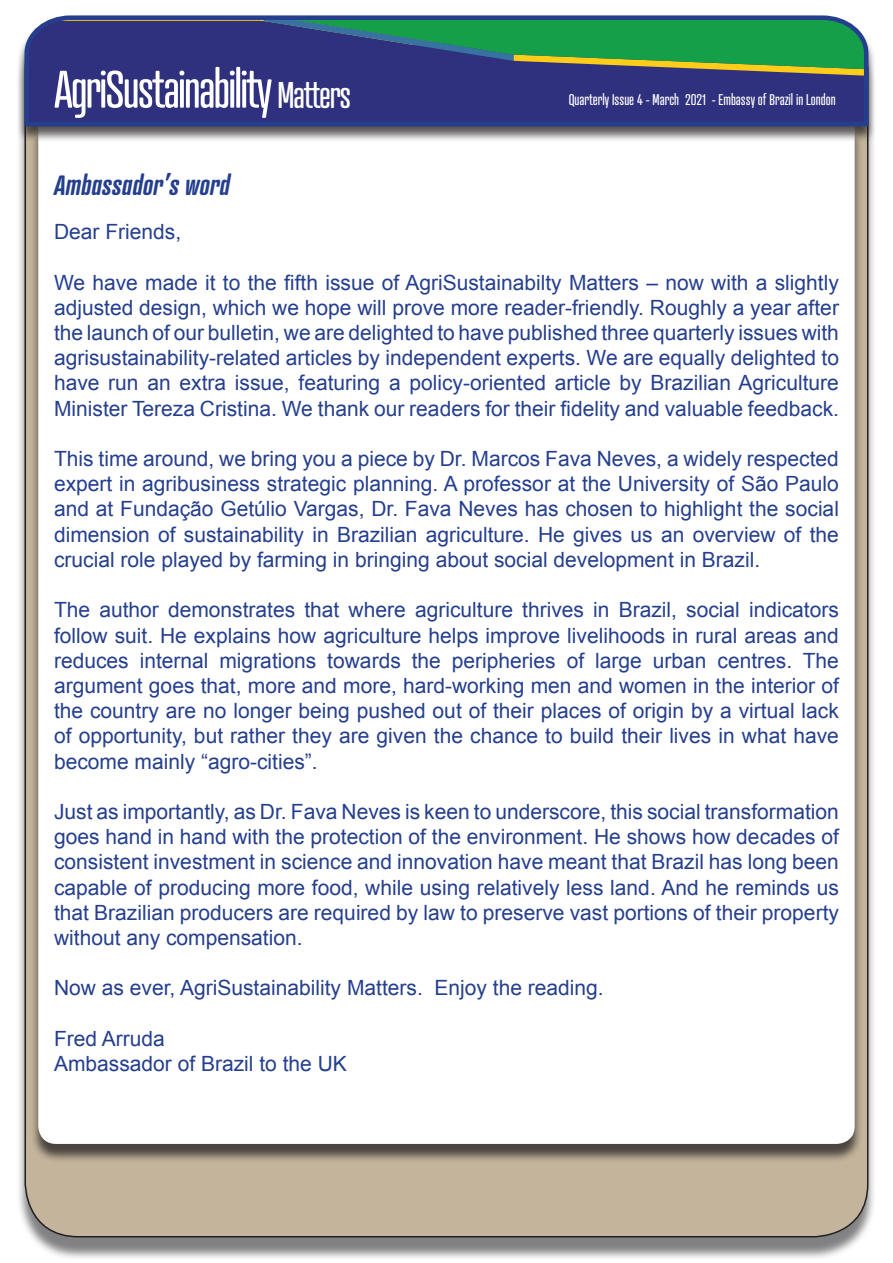
<style>
.page{position:relative;width:893px;height:1263px;background:#fff}
.page>*{position:absolute;margin:0;border:0;box-sizing:border-box;transform-origin:0 0}
.t1{font:51px "Atrament";letter-spacing:-.04em;color:#fff}
.t2{font:italic 600 27px "Atrament";color:#253f8e}
.t3{font:21px/25.2px "Arial";color:#253f8e;text-align:justify}
.t4{font:15px "Atrament";color:#fff}
.s1{font-size:36px}
</style>
<div class="page">
<div style="left:16px;top:23px;width:860px;height:1237px;background:#57585a;opacity:.75"></div>
<div style="left:25px;top:17px;width:843px;height:1220px;background:#c3b49b;border-radius:53px"></div>
<div style="left:30px;top:129px;width:833px;height:1035px;background:#231f20;opacity:.75"></div>
<div style="left:38px;top:143px;width:817px;height:1001px;background:#fff"></div>
<div style="left:16px;top:16px;width:860px;height:127px;background:#231f20;opacity:.75"></div>
<svg style="left:22px;top:15px;width:849px;height:114px;background:#334f74"></svg>
<p class="t1" style="left:54px;top:58px;width:299px">AgriSustainability <span class="s1">Matters</span></p>
<p class="t2" style="left:54px;top:168px;width:178px">Ambassador’s word</p>
<p class="t4" style="left:569px;top:90px;width:268px">Quarterly Issue 4 - March 2021 - Embassy of Brazil in London</p>
<p class="t3" style="left:54px;top:219px;width:129px">Dear Friends,</p>
<p class="t3" style="left:54px;top:270px;width:786px">We have made it to the fifth issue of AgriSustainabilty Matters – now with a slightly adjusted design, which we hope will prove more reader-friendly. Roughly a year after the launch of our bulletin, we are delighted to have published three quarterly issues with agrisustainability-related articles by independent experts. We are equally delighted to have run an extra issue, featuring a policy-oriented article by Brazilian Agriculture Minister Tereza Cristina. We thank our readers for their fidelity and valuable feedback.</p>
<p class="t3" style="left:54px;top:446px;width:786px">This time around, we bring you a piece by Dr. Marcos Fava Neves, a widely respected expert in agribusiness strategic planning. A professor at the University of São Paulo and at Fundação Getúlio Vargas, Dr. Fava Neves has chosen to highlight the social dimension of sustainability in Brazilian agriculture. He gives us an overview of the crucial role played by farming in bringing about social development in Brazil.</p>
<p class="t3" style="left:54px;top:597px;width:786px">The author demonstrates that where agriculture thrives in Brazil, social indicators follow suit. He explains how agriculture helps improve livelihoods in rural areas and reduces internal migrations towards the peripheries of large urban centres. The argument goes that, more and more, hard-working men and women in the interior of the country are no longer being pushed out of their places of origin by a virtual lack of opportunity, but rather they are given the chance to build their lives in what have become mainly “agro-cities”.</p>
<p class="t3" style="left:54px;top:799px;width:786px">Just as importantly, as Dr. Fava Neves is keen to underscore, this social transformation goes hand in hand with the protection of the environment. He shows how decades of consistent investment in science and innovation have meant that Brazil has long been capable of producing more food, while using relatively less land. And he reminds us that Brazilian producers are required by law to preserve vast portions of their property without any compensation.</p>
<p class="t3" style="left:54px;top:975px;width:551px">Now as ever, AgriSustainability Matters. Enjoy the reading.</p>
<p class="t3" style="left:54px;top:1026px;width:112px">Fred Arruda</p>
<p class="t3" style="left:54px;top:1051px;width:294px">Ambassador of Brazil to the UK</p>
</div>
